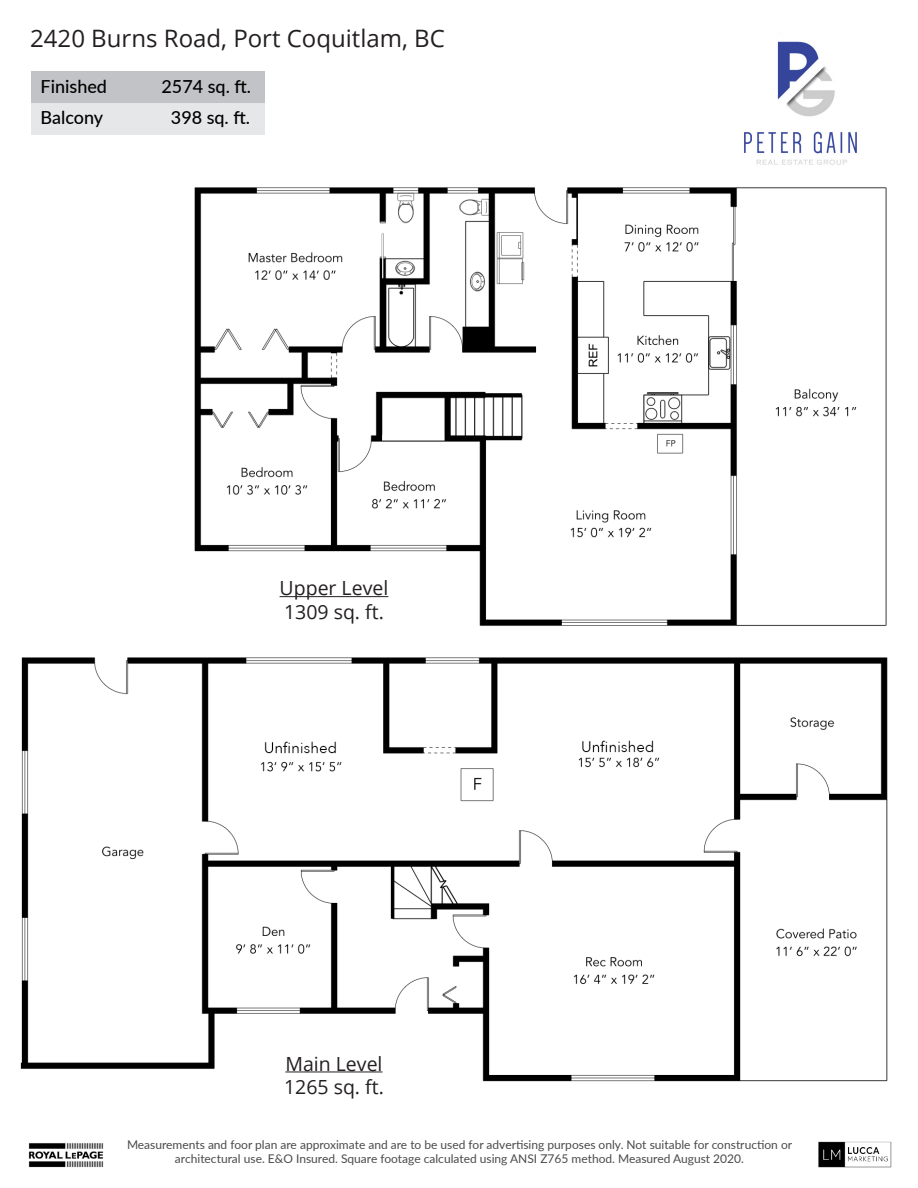
<style>
.page{position:relative;width:918px;height:1188px;background:#fff}
.page>*{position:absolute;margin:0;border:0;box-sizing:border-box;transform-origin:0 0}
.t1{font:24px "Open Sans";color:#231f20}
.t2{font:19.5px "Open Sans";color:#231f20}
.t3{font:500 18px "Lato";color:#000}
.t4{font:12px "Lato";color:#494a4b}
</style>
<div class="page">
<img style="left:744px;top:41px;width:113px;height:124px">
<div style="left:32px;top:72px;width:233px;height:31px;background:#c2c3c6"></div>
<img style="left:818px;top:1141px;width:74px;height:27px">
<img style="left:28px;top:1143px;width:76px;height:25px">
<div style="left:32px;top:103px;width:233px;height:31px;background:#e6e7e9"></div>
<img style="left:20px;top:187px;width:868px;height:895px">
<hr style="left:280px;top:596px;width:108px;height:1px;background:#231f20">
<hr style="left:285px;top:1071px;width:98px;height:1px;background:#231f20">
<p class="t1" style="left:30px;top:22px;width:416px">2420 Burns Road, Port Coquitlam, BC</p>
<p class="t3" style="left:41px;top:74px;width:68px">Finished</p>
<p class="t3" style="left:161px;top:74px;width:91px">2574 sq. ft.</p>
<p class="t3" style="left:41px;top:105px;width:64px">Balcony</p>
<p class="t3" style="left:171px;top:105px;width:81px">398 sq. ft.</p>
<p class="t2" style="left:280px;top:575px;width:110px">Upper Level</p>
<p class="t2" style="left:284px;top:598px;width:101px">1309 sq. ft.</p>
<p class="t2" style="left:285px;top:1050px;width:99px">Main Level</p>
<p class="t2" style="left:284px;top:1073px;width:101px">1265 sq. ft.</p>
<p class="t4" style="left:127px;top:1136px;width:667px">Measurements and foor plan are approximate and are to be used for advertising purposes only. Not suitable for construction or</p>
<p class="t4" style="left:175px;top:1150px;width:571px">architectural use. E&amp;O Insured. Square footage calculated using ANSI Z765 method. Measured August 2020.</p>
</div>
